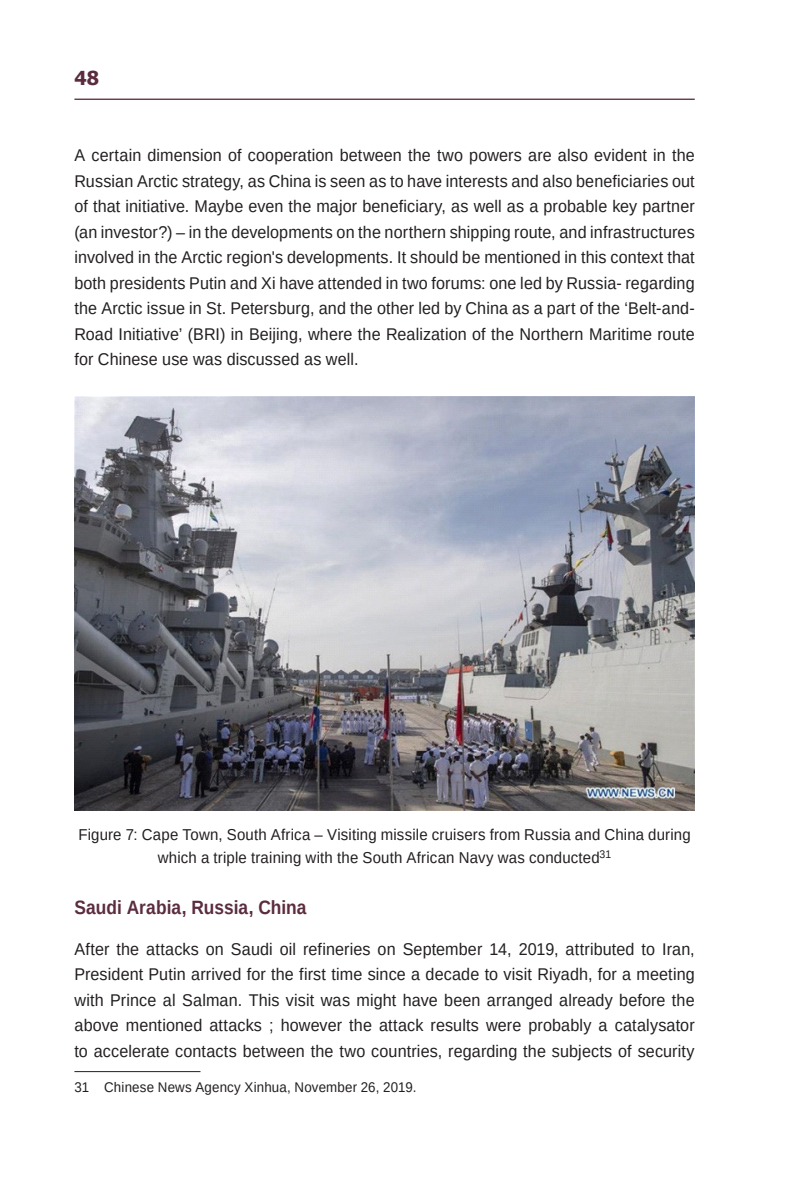
<style>
.page{position:relative;width:794px;height:1191px;background:#fff}
.page>*{position:absolute;margin:0;border:0;box-sizing:border-box;transform-origin:0 0}
.כותרת_2{font:700 19.25px "Arimo";letter-spacing:.005em;color:#5b2c3f;scale:.9 1}
.t1{font:700 19.25px "Tahoma";color:#5b2c3f}
.t2{font:16.97px/25.6px "Arimo";letter-spacing:.01em;color:#231f20;text-align:justify;scale:.95 1}
.איור{font:15.75px/23.8px "Arimo";letter-spacing:.01em;color:#231f20;text-align:center;scale:.95 1}
.הערת_שוליים{font:14px "Arimo";letter-spacing:.015em;color:#231f20;scale:.95 1}
</style>
<div class="page">
<hr style="left:74px;top:99px;width:620px;height:1px;background:#5b2c3f">
<img style="left:74px;top:396px;width:620px;height:414px">
<hr style="left:74px;top:1071px;width:126px;height:1px;background:#231f20">
<p class="t1" style="left:74px;top:65px;width:26px">48</p>
<p class="t2" style="left:74px;top:143px;width:654px">A certain dimension of cooperation between the two powers are also evident in the Russian Arctic strategy, as China is seen as to have interests and also beneficiaries out of that initiative. Maybe even the major beneficiary, as well as a probable key partner (an investor?) – in the developments on the northern shipping route, and infrastructures involved in the Arctic region's developments. It should be mentioned in this context that both presidents Putin and Xi have attended in two forums: one led by Russia- regarding the Arctic issue in St. Petersburg, and the other led by China as a part of the ‘Belt-and-Road Initiative’ (BRI) in Beijing, where the Realization of the Northern Maritime route for Chinese use was discussed as well.</p>
<p class="איור" style="left:78px;top:822px;width:646px">Figure 7: Cape Town, South Africa – Visiting missile cruisers from Russia and China during which a triple training with the South African Navy was conducted<sup>31</sup></p>
<p class="כותרת_2" style="left:74px;top:894px;width:259px">Saudi Arabia, Russia, China</p>
<p class="t2" style="left:74px;top:936px;width:654px">After the attacks on Saudi oil refineries on September 14, 2019, attributed to Iran, President Putin arrived for the first time since a decade to visit Riyadh, for a meeting with Prince al Salman. This visit was might have been arranged already before the above mentioned attacks ; however the attack results were probably a catalysator to accelerate contacts between the two countries, regarding the subjects of security</p>
<p class="הערת_שוליים" style="left:74px;top:1078px;width:362px">31 Chinese News Agency Xinhua, November 26, 2019.</p>
</div>
